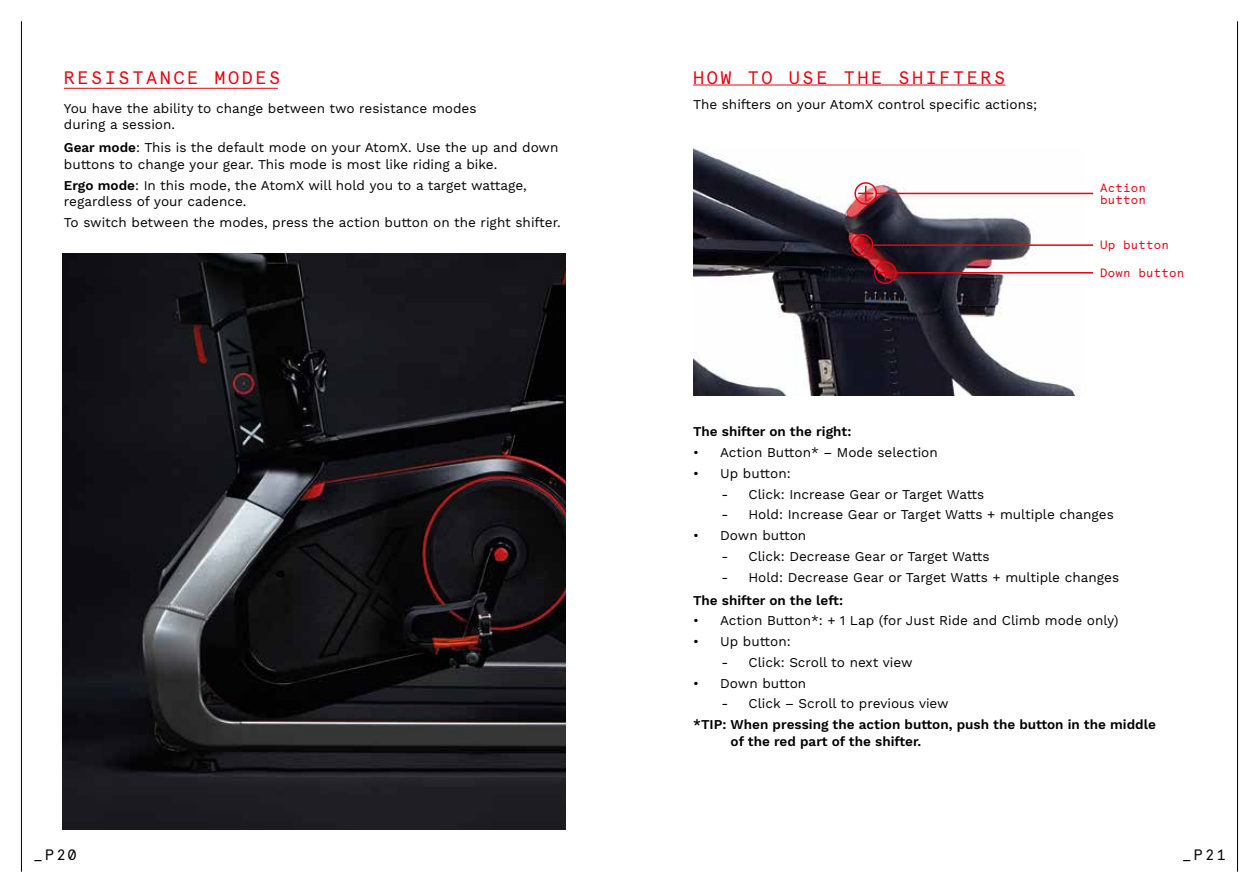
<style>
.page{position:relative;width:1259px;height:893px;background:#fff}
.page>*{position:absolute;margin:0;border:0;box-sizing:border-box;transform-origin:0 0}
.t1{font:18px "Apercu Pro Mono";letter-spacing:.14em;color:#e30613}
.t2{font:15px "Apercu Pro Mono";letter-spacing:.14em;color:#000}
.t3{font:13.5px/16.5px "Work Sans";color:#000}
.t4{font:600 13.5px/16.5px "Work Sans";color:#000}
.t5{font:12px/12.1px "Apercu Pro Mono";letter-spacing:.02em;color:#e30613}
.s1{font-weight:600}
</style>
<div class="page">
<img style="left:693px;top:148px;width:392px;height:247px">
<img style="left:62px;top:253px;width:503px;height:576px">
<hr style="left:21px;top:21px;width:1px;height:851px;background:#000">
<hr style="left:1237px;top:21px;width:1px;height:851px;background:#000">
<hr style="left:693px;top:85px;width:312px;height:1px;background:#e30613">
<hr style="left:64px;top:88px;width:214px;height:1px;background:#e30613">
<hr style="left:875px;top:193px;width:218px;height:1px;background:#e30613">
<div style="left:854px;top:182px;width:23px;height:23px;border:2px solid #e30613;border-radius:50%"></div>
<svg style="left:858px;top:186px;width:15px;height:15px"></svg>
<hr style="left:873px;top:244px;width:220px;height:2px;background:#e30613">
<div style="left:851px;top:234px;width:22px;height:22px;border:2px solid #e30613;border-radius:50%"></div>
<svg style="left:854px;top:237px;width:16px;height:16px"></svg>
<hr style="left:896px;top:272px;width:197px;height:2px;background:#e30613">
<div style="left:874px;top:261px;width:22px;height:23px;border:2px solid #e30613;border-radius:50%"></div>
<svg style="left:877px;top:265px;width:16px;height:15px"></svg>
<h1 class="t1" style="left:64px;top:64px;width:218px">RESISTANCE MODES</h1>
<p class="t3" style="left:64px;top:101px;width:414px">You have the ability to change between two resistance modes during a session.</p>
<p class="t3" style="left:64px;top:140px;width:496px"><span class="s1">Gear mode</span>: This is the default mode on your AtomX. Use the up and down buttons to change your gear. This mode is most like riding a bike.</p>
<p class="t3" style="left:64px;top:177px;width:464px"><span class="s1">Ergo mode</span>: In this mode, the AtomX will hold you to a target wattage, regardless of your cadence.</p>
<p class="t3" style="left:64px;top:215px;width:498px">To switch between the modes, press the action button on the right shifter.</p>
<h1 class="t1" style="left:693px;top:64px;width:314px">HOW TO USE THE SHIFTERS</h1>
<p class="t3" style="left:693px;top:97px;width:345px">The shifters on your AtomX control specific actions;</p>
<p class="t5" style="left:1100px;top:180px;width:47px">Action button</p>
<p class="t5" style="left:1100px;top:238px;width:70px">Up button</p>
<p class="t5" style="left:1100px;top:266px;width:86px">Down button</p>
<p class="t4" style="left:693px;top:424px;width:160px">The shifter on the right:</p>
<p class="t3" style="left:693px;top:445px;width:246px">• Action Button* – Mode selection</p>
<p class="t3" style="left:693px;top:466px;width:99px">• Up button:</p>
<p class="t3" style="left:721px;top:486px;width:264px">- Click: Increase Gear or Target Watts</p>
<p class="t3" style="left:721px;top:507px;width:394px">- Hold: Increase Gear or Target Watts + multiple changes</p>
<p class="t3" style="left:693px;top:528px;width:115px">• Down button</p>
<p class="t3" style="left:721px;top:549px;width:270px">- Click: Decrease Gear or Target Watts</p>
<p class="t3" style="left:721px;top:569px;width:399px">- Hold: Decrease Gear or Target Watts + multiple changes</p>
<p class="t4" style="left:693px;top:592px;width:151px">The shifter on the left:</p>
<p class="t3" style="left:693px;top:613px;width:427px">• Action Button*: + 1 Lap (for Just Ride and Climb mode only)</p>
<p class="t3" style="left:693px;top:634px;width:99px">• Up button:</p>
<p class="t3" style="left:721px;top:654px;width:193px">- Click: Scroll to next view</p>
<p class="t3" style="left:693px;top:675px;width:115px">• Down button</p>
<p class="t3" style="left:721px;top:696px;width:229px">- Click – Scroll to previous view</p>
<p class="t4" style="left:730px;top:717px;width:427px;text-indent:-37px">*TIP: When pressing the action button, push the button in the middle of the red part of the shifter.</p>
<p class="t2" style="left:33px;top:843px;width:45px">_P20</p>
<p class="t2" style="left:1182px;top:843px;width:45px">_P21</p>
</div>
